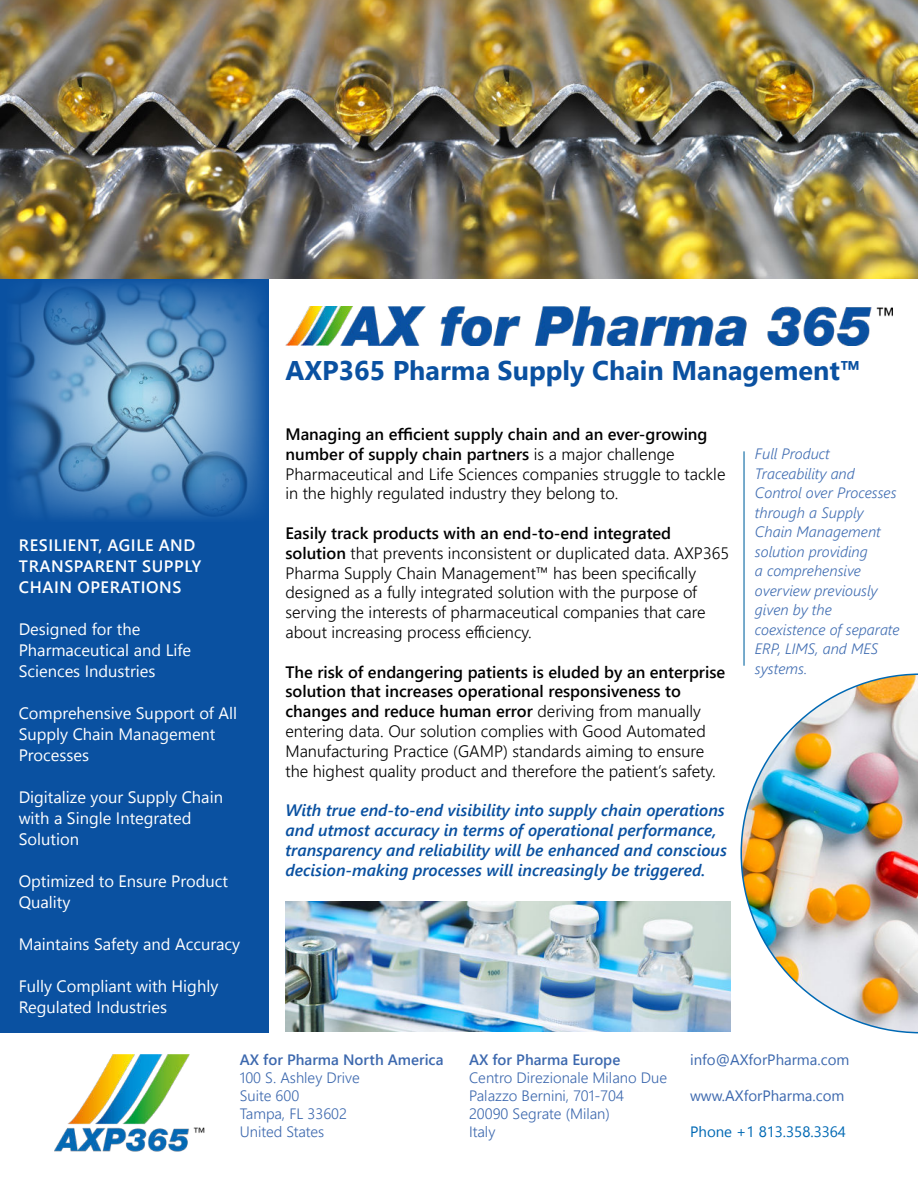
<style>
.page{position:relative;width:918px;height:1188px;background:#fff}
.page>*{position:absolute;margin:0;border:0;box-sizing:border-box;transform-origin:0 0}
.t1{font:700 27px "Segoe UI";color:#0a51a1}
.t2{font:300 16.5px/19.8px "Segoe UI";color:#000}
.t3{font:16.5px/21px "Segoe UI";color:#fff}
.t4{font:italic 600 16.5px/19.8px "Segoe UI";color:#0a51a1}
.t5{font:600 16.5px/21px "Segoe UI";letter-spacing:.035em;color:#fff}
.t6{font:italic 300 15px/19.5px "Segoe UI";color:#406db2}
.t7{font:300 15px/18px "Segoe UI";color:#3c68ae}
.t8{font:600 15px "Segoe UI";color:#3c68ae}
.t9{font:15px "Segoe UI";color:#3c68ae}
.t10{font:15px "Segoe UI";color:#0069b4}
.s1{font-weight:600}
</style>
<div class="page">
<img style="left:0;top:0;width:918px;height:279px">
<div style="left:0;top:279px;width:269px;height:753px;background:#0a51a1"></div>
<hr style="left:743px;top:451px;width:2px;height:215px;background:#0e6aa4">
<img style="left:54px;top:1054px;width:150px;height:98px">
<img style="left:285px;top:902px;width:446px;height:130px">
<img style="left:285px;top:306px;width:607px;height:40px">
<img style="left:9px;top:282px;width:257px;height:237px">
<img style="left:740px;top:673px;width:178px;height:360px">
<p class="t5" style="left:19px;top:535px;width:184px">RESILIENT, AGILE AND<br>TRANSPARENT SUPPLY<br>CHAIN OPERATIONS</p>
<p class="t3" style="left:19px;top:620px;width:174px">Designed for the<br>Pharmaceutical and Life<br>Sciences Industries</p>
<p class="t3" style="left:19px;top:704px;width:220px">Comprehensive Support of All<br>Supply Chain Management<br>Processes</p>
<p class="t3" style="left:19px;top:788px;width:206px">Digitalize your Supply Chain with a Single Integrated<br>Solution</p>
<p class="t3" style="left:19px;top:872px;width:211px">Optimized to Ensure Product<br>Quality</p>
<p class="t3" style="left:19px;top:935px;width:223px">Maintains Safety and Accuracy</p>
<p class="t3" style="left:19px;top:977px;width:201px">Fully Compliant with Highly<br>Regulated Industries</p>
<h1 class="t1" style="left:285px;top:360px;width:577px">AXP365 Pharma Supply Chain Management™</h1>
<p class="t2" style="left:285px;top:426px;width:442px"><span class="s1">Managing an efficient supply chain and an ever-growing number of supply chain partners</span> is a major challenge Pharmaceutical and Life Sciences companies struggle to tackle in the highly regulated industry they belong to.</p>
<p class="t2" style="left:285px;top:525px;width:445px"><span class="s1">Easily track products with an end-to-end integrated solution</span> that prevents inconsistent or duplicated data. AXP365<br>Pharma Supply Chain Management™ has been specifically designed as a fully integrated solution with the purpose of serving the interests of pharmaceutical companies that care about increasing process efficiency.</p>
<p class="t2" style="left:285px;top:663px;width:441px"><span class="s1">The risk of endangering patients is eluded by an enterprise solution that increases operational responsiveness to changes and reduce human error</span> deriving from manually entering data. Our solution complies with Good Automated Manufacturing Practice (GAMP) standards aiming to ensure the highest quality product and therefore the patient’s safety.</p>
<p class="t4" style="left:285px;top:802px;width:443px">With true end-to-end visibility into supply chain operations and utmost accuracy in terms of operational performance, transparency and reliability will be enhanced and conscious decision-making processes will increasingly be triggered.</p>
<p class="t6" style="left:755px;top:446px;width:146px">Full Product<br>Traceability and<br>Control over Processes through a Supply<br>Chain Management solution providing<br>a comprehensive overview previously given by the coexistence of separate<br>ERP, LIMS, and MES systems.</p>
<p class="t8" style="left:240px;top:1048px;width:205px">AX for Pharma North America</p>
<p class="t7" style="left:240px;top:1070px;width:122px">100 S. Ashley Drive<br>Suite 600<br>Tampa, FL 33602<br>United States</p>
<p class="t8" style="left:469px;top:1048px;width:153px">AX for Pharma Europe</p>
<p class="t7" style="left:469px;top:1070px;width:200px">Centro Direzionale Milano Due<br>Palazzo Bernini, 701-704<br>20090 Segrate (Milan)<br>Italy</p>
<p class="t9" style="left:690px;top:1054px;width:161px">info@AXforPharma.com</p>
<p class="t9" style="left:690px;top:1090px;width:156px">www.AXforPharma.com</p>
<p class="t10" style="left:690px;top:1126px;width:157px">Phone +1 813.358.3364</p>
</div>
